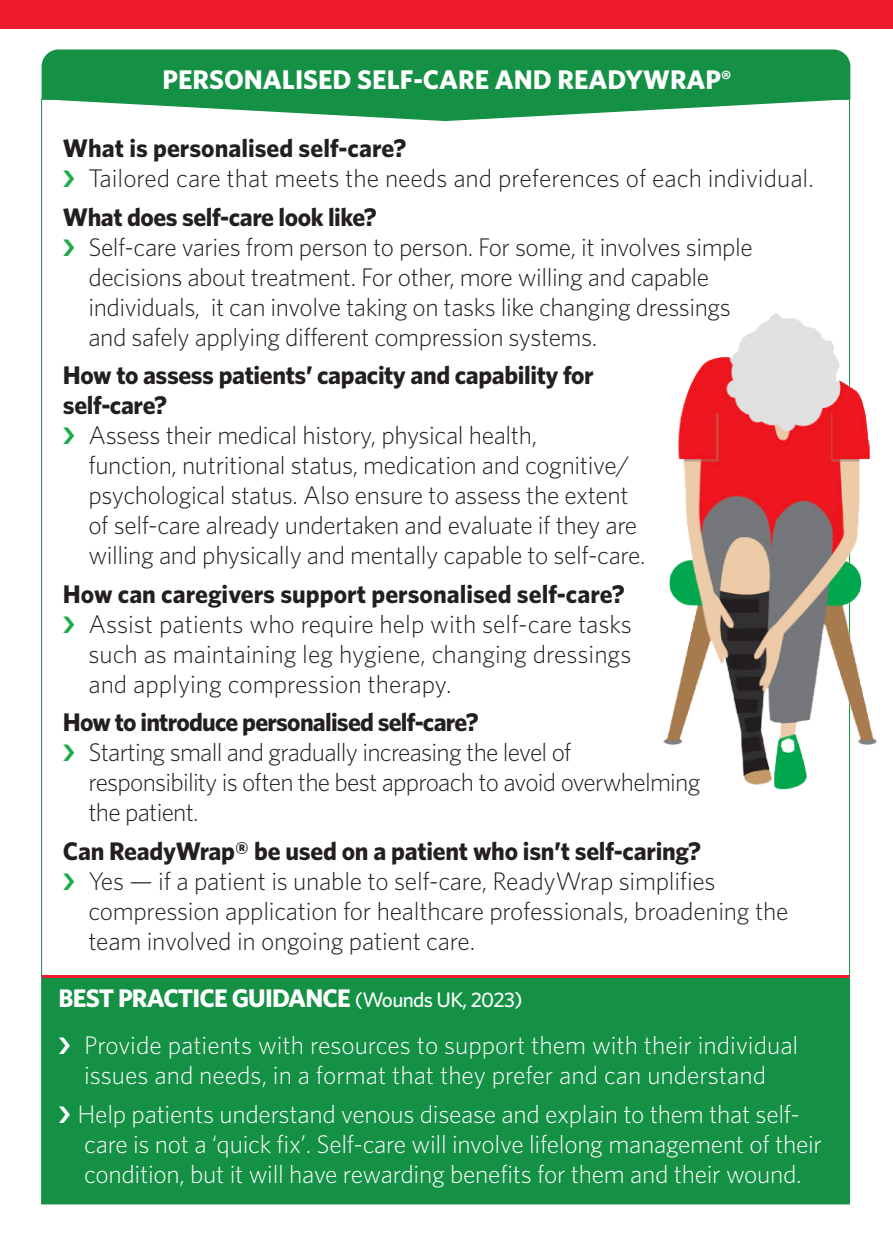
<style>
.page{position:relative;width:893px;height:1259px;background:#fff}
.page>*{position:absolute;margin:0;border:0;box-sizing:border-box;transform-origin:0 0}
.t1{font:700 27px "Whitney";color:#fff}
.t2{font:300 25.5px/30px "Whitney";letter-spacing:-.015em;color:#231f20}
.Box_Bullets{font:300 25.5px/30px "Whitney";letter-spacing:-.01em;color:#fff}
.Box_Bullets-2{font:700 25.5px/30px "Whitney";letter-spacing:-.015em;color:#231f20}
.Box_Bullets-3{font:700 25.5px "Whitney";letter-spacing:-.03em;color:#fff}
.s1{font-family:"Myriad Pro";font-stretch:condensed}
.s2{font-weight:500;font-size:21px}
</style>
<div class="page">
<div style="left:0;top:0;width:893px;height:28px;background:#ee1b2d"></div>
<div style="left:41px;top:99px;width:809px;height:1105px;background:#fff;border:1px solid #149145"></div>
<div style="left:42px;top:976px;width:807px;height:228px;background:#149145"></div>
<svg style="left:42px;top:49px;width:808px;height:72px;background:#39a262"></svg>
<img style="left:663px;top:310px;width:214px;height:490px">
<hr style="left:42px;top:975px;width:807px;height:3px;background:#ee1b2d">
<p class="t1" style="left:163px;top:63px;width:570px">PERSONALISED SELF-CARE AND READYWRAP<span class="s1">®</span></p>
<p class="Box_Bullets-2" style="left:63px;top:133px;width:345px">What is personalised self-care?</p>
<p class="t2" style="left:88px;top:163px;width:727px">Tailored care that meets the needs and preferences of each individual.</p>
<p class="Box_Bullets-2" style="left:63px;top:201px;width:315px">What does self-care look like?</p>
<p class="t2" style="left:88px;top:231px;width:666px">Self-care varies from person to person. For some, it involves simple decisions about treatment. For other, more willing and capable individuals, it can involve taking on tasks like changing dressings and safely applying different compression systems.</p>
<p class="Box_Bullets-2" style="left:63px;top:360px;width:532px">How to assess patients’ capacity and capability for self-care?</p>
<p class="t2" style="left:88px;top:420px;width:559px">Assess their medical history, physical health,<br>function, nutritional status, medication and cognitive/ psychological status. Also ensure to assess the extent of self-care already undertaken and evaluate if they are willing and physically and mentally capable to self-care.</p>
<p class="Box_Bullets-2" style="left:63px;top:578px;width:563px">How can caregivers support personalised self-care?</p>
<p class="t2" style="left:88px;top:608px;width:545px;text-align:justify">Assist patients who require help with self-care tasks such as maintaining leg hygiene, changing dressings and applying compression therapy.</p>
<p class="Box_Bullets-2" style="left:63px;top:707px;width:417px">How to introduce personalised self-care?</p>
<p class="t2" style="left:88px;top:737px;width:613px">Starting small and gradually increasing the level of responsibility is often the best approach to avoid overwhelming the patient.</p>
<p class="Box_Bullets-2" style="left:63px;top:835px;width:640px">Can ReadyWrap® be used on a patient who isn’t self-caring?</p>
<p class="t2" style="left:88px;top:865px;width:701px">Yes — if a patient is unable to self-care, ReadyWrap simplifies compression application for healthcare professionals, broadening the team involved in ongoing patient care.</p>
<p class="Box_Bullets-3" style="left:59px;top:982px;width:466px">BEST PRACTICE GUIDANCE <span class="s2">(Wounds UK, 2023)</span></p>
<p class="Box_Bullets" style="left:84px;top:1029px;width:716px">Provide patients with resources to support them with their individual issues and needs, in a format that they prefer and can understand</p>
<p class="Box_Bullets" style="left:78px;top:1098px;width:746px">Help patients understand venous disease and explain to them that self&shy;care is not a ‘quick fix’. Self-care will involve lifelong management of their condition, but it will have rewarding benefits for them and their wound.</p>
</div>
